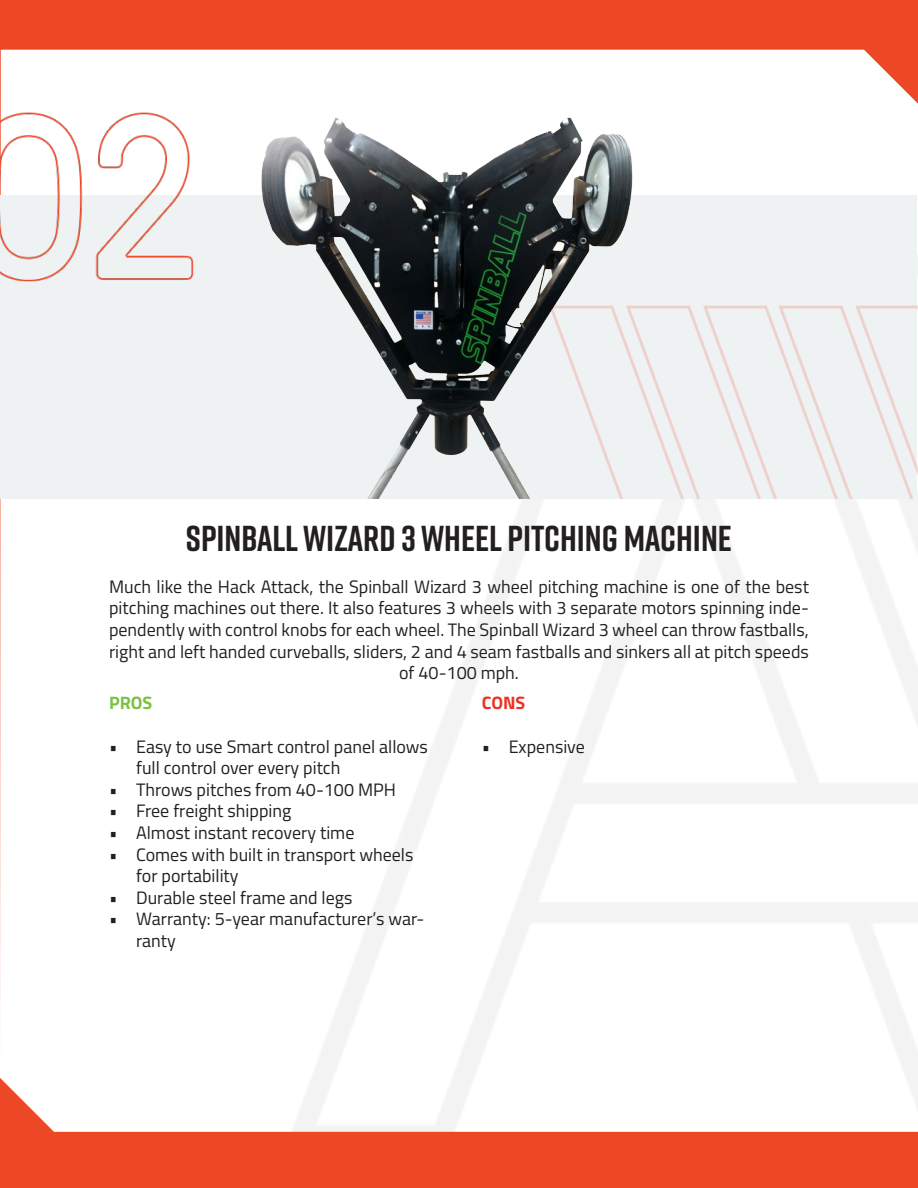
<style>
.page{position:relative;width:918px;height:1188px;background:#ed4825}
.page>*{position:absolute;margin:0;border:0;box-sizing:border-box;transform-origin:0 0}
.t1{font:700 36px "Rift";color:#231f20}
.t2{font:18px/21.6px "Titillium Web";color:#231f20}
.t3{font:700 18px "Titillium Web";color:#ef3122}
.t4{font:700 18px "Titillium Web";color:#7bc142}
</style>
<div class="page">
<div style="left:0;top:50px;width:918px;height:1082px;background:#fff"></div>
<img style="left:276px;top:255px;width:642px;height:877px">
<div style="left:1px;top:196px;width:916px;height:303px;background:#eff2f3"></div>
<img style="left:0;top:106px;width:206px;height:178px">
<img style="left:668px;top:305px;width:250px;height:194px">
<img style="left:246px;top:77px;width:422px;height:422px">
<p class="t1" style="left:186px;top:512px;width:548px">SPINBALL WIZARD 3 WHEEL PITCHING MACHINE</p>
<p class="t2" style="left:109px;top:575px;width:701px;text-align:center">Much like the Hack Attack, the Spinball Wizard 3 wheel pitching machine is one of the best pitching machines out there. It also features 3 wheels with 3 separate motors spinning inde&shy;pendently with control knobs for each wheel. The Spinball Wizard 3 wheel can throw fastballs, right and left handed curveballs, sliders, 2 and 4 seam fastballs and sinkers all at pitch speeds of 40-100 mph.</p>
<p class="t4" style="left:109px;top:689px;width:45px">PROS</p>
<p class="t2" style="left:136px;top:735px;width:293px;text-indent:-27px">• Easy to use Smart control panel allows full control over every pitch</p>
<p class="t2" style="left:109px;top:778px;width:288px">• Throws pitches from 40-100 MPH</p>
<p class="t2" style="left:109px;top:799px;width:184px">• Free freight shipping</p>
<p class="t2" style="left:109px;top:821px;width:247px">• Almost instant recovery time</p>
<p class="t2" style="left:136px;top:843px;width:279px;text-indent:-27px">• Comes with built in transport wheels for portability</p>
<p class="t2" style="left:109px;top:886px;width:245px">• Durable steel frame and legs</p>
<p class="t2" style="left:136px;top:907px;width:290px;text-indent:-27px">• Warranty: 5-year manufacturer’s war&shy;ranty</p>
<p class="t3" style="left:482px;top:689px;width:45px">CONS</p>
<p class="t2" style="left:482px;top:735px;width:105px">• Expensive</p>
</div>
